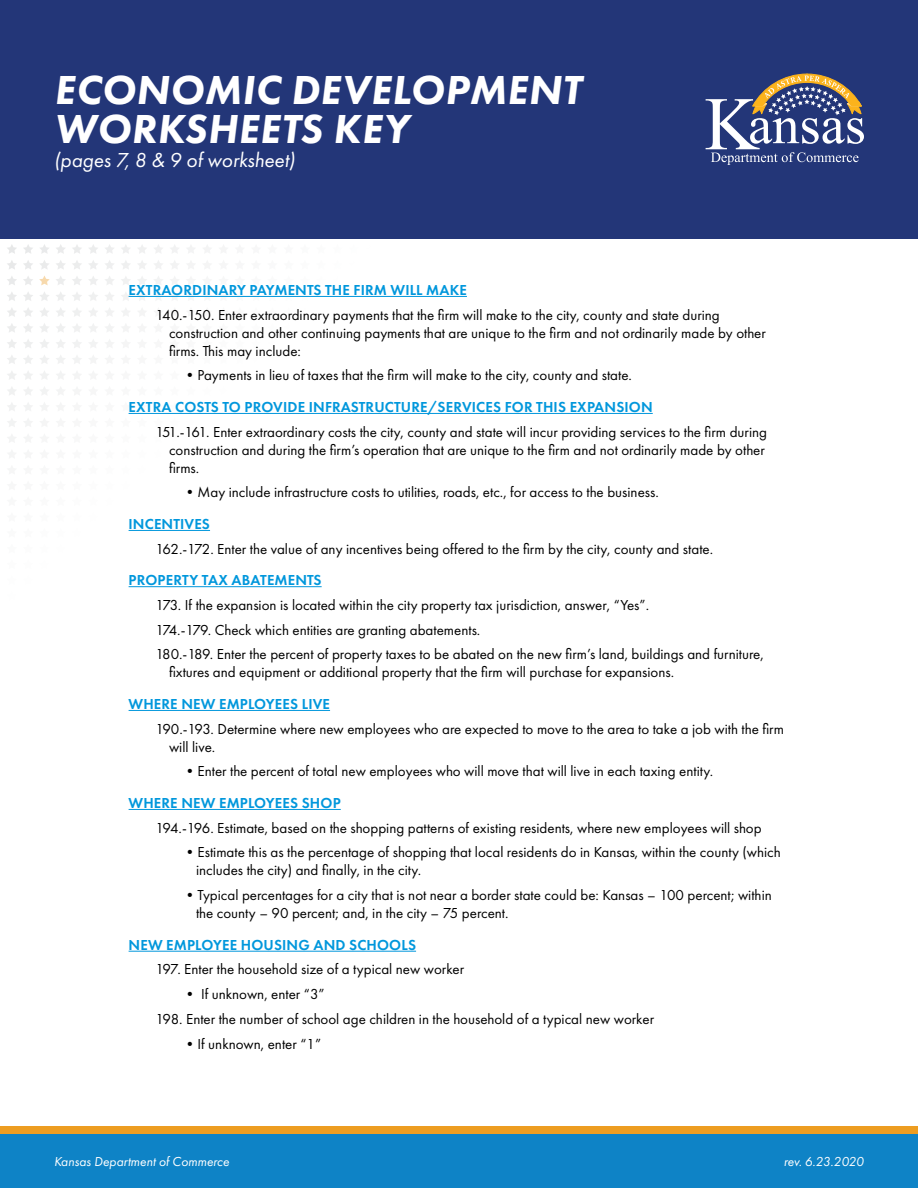
<style>
.page{position:relative;width:918px;height:1188px;background:#fff}
.page>*{position:absolute;margin:0;border:0;box-sizing:border-box;transform-origin:0 0}
.t1{font:italic 800 42px/39px "Futura PT";letter-spacing:.01em;color:#fff}
.t2{font:italic 21px "Futura PT";color:#fff}
.t3{font:15px/18px "Futura PT";color:#000}
.t4{font:600 15px "Futura PT";letter-spacing:.01em;color:#0097dc}
.t5{font:italic 13.5px "Futura PT";color:#fff}
</style>
<div class="page">
<div style="left:0;top:1126px;width:918px;height:54px;background:#ed9d21"></div>
<svg style="left:7px;top:245px;width:9px;height:9px"></svg>
<svg style="left:24px;top:245px;width:9px;height:9px"></svg>
<svg style="left:40px;top:244px;width:9px;height:9px"></svg>
<svg style="left:56px;top:245px;width:9px;height:9px"></svg>
<svg style="left:73px;top:245px;width:8px;height:8px"></svg>
<svg style="left:89px;top:245px;width:25px;height:8px"></svg>
<svg style="left:122px;top:245px;width:8px;height:8px"></svg>
<svg style="left:138px;top:245px;width:8px;height:8px"></svg>
<svg style="left:154px;top:245px;width:25px;height:8px"></svg>
<svg style="left:187px;top:246px;width:8px;height:7px"></svg>
<svg style="left:203px;top:245px;width:8px;height:8px"></svg>
<svg style="left:7px;top:260px;width:10px;height:9px"></svg>
<svg style="left:23px;top:260px;width:10px;height:9px"></svg>
<svg style="left:40px;top:260px;width:9px;height:9px"></svg>
<svg style="left:56px;top:260px;width:9px;height:9px"></svg>
<svg style="left:73px;top:261px;width:8px;height:8px"></svg>
<svg style="left:89px;top:260px;width:25px;height:9px"></svg>
<svg style="left:122px;top:261px;width:8px;height:8px"></svg>
<svg style="left:138px;top:261px;width:8px;height:8px"></svg>
<svg style="left:155px;top:261px;width:23px;height:8px"></svg>
<svg style="left:187px;top:262px;width:8px;height:7px"></svg>
<svg style="left:7px;top:276px;width:10px;height:9px"></svg>
<svg style="left:23px;top:276px;width:10px;height:9px"></svg>
<svg style="left:39px;top:276px;width:11px;height:9px"></svg>
<svg style="left:56px;top:276px;width:9px;height:9px"></svg>
<svg style="left:72px;top:277px;width:10px;height:8px"></svg>
<svg style="left:89px;top:276px;width:25px;height:9px"></svg>
<svg style="left:121px;top:277px;width:9px;height:8px"></svg>
<svg style="left:138px;top:277px;width:8px;height:8px"></svg>
<svg style="left:154px;top:276px;width:24px;height:8px"></svg>
<svg style="left:7px;top:292px;width:10px;height:9px"></svg>
<svg style="left:23px;top:292px;width:10px;height:9px"></svg>
<svg style="left:40px;top:292px;width:9px;height:9px"></svg>
<svg style="left:56px;top:292px;width:9px;height:9px"></svg>
<svg style="left:72px;top:293px;width:10px;height:8px"></svg>
<svg style="left:89px;top:292px;width:25px;height:9px"></svg>
<svg style="left:121px;top:293px;width:10px;height:8px"></svg>
<svg style="left:137px;top:293px;width:10px;height:7px"></svg>
<svg style="left:153px;top:292px;width:27px;height:8px"></svg>
<svg style="left:267px;top:295px;width:27px;height:1px"></svg>
<svg style="left:381px;top:295px;width:27px;height:1px"></svg>
<svg style="left:7px;top:308px;width:9px;height:9px"></svg>
<svg style="left:24px;top:308px;width:9px;height:9px"></svg>
<svg style="left:40px;top:308px;width:9px;height:8px"></svg>
<svg style="left:56px;top:308px;width:9px;height:8px"></svg>
<svg style="left:73px;top:308px;width:8px;height:8px"></svg>
<svg style="left:89px;top:308px;width:25px;height:8px"></svg>
<svg style="left:122px;top:308px;width:8px;height:8px"></svg>
<svg style="left:138px;top:309px;width:8px;height:7px"></svg>
<svg style="left:8px;top:324px;width:8px;height:8px"></svg>
<svg style="left:24px;top:324px;width:8px;height:8px"></svg>
<svg style="left:40px;top:323px;width:9px;height:9px"></svg>
<svg style="left:57px;top:324px;width:8px;height:8px"></svg>
<svg style="left:73px;top:324px;width:8px;height:8px"></svg>
<svg style="left:89px;top:324px;width:24px;height:8px"></svg>
<svg style="left:122px;top:324px;width:8px;height:8px"></svg>
<svg style="left:7px;top:340px;width:10px;height:24px"></svg>
<svg style="left:24px;top:339px;width:9px;height:25px"></svg>
<svg style="left:40px;top:339px;width:9px;height:24px"></svg>
<svg style="left:56px;top:339px;width:9px;height:24px"></svg>
<svg style="left:73px;top:340px;width:8px;height:24px"></svg>
<svg style="left:89px;top:340px;width:24px;height:23px"></svg>
<svg style="left:7px;top:371px;width:9px;height:9px"></svg>
<svg style="left:24px;top:371px;width:9px;height:9px"></svg>
<svg style="left:40px;top:371px;width:9px;height:8px"></svg>
<svg style="left:56px;top:371px;width:9px;height:8px"></svg>
<svg style="left:73px;top:372px;width:8px;height:7px"></svg>
<svg style="left:8px;top:387px;width:8px;height:8px"></svg>
<svg style="left:24px;top:387px;width:8px;height:8px"></svg>
<svg style="left:40px;top:387px;width:8px;height:8px"></svg>
<svg style="left:57px;top:387px;width:7px;height:8px"></svg>
<svg style="left:8px;top:403px;width:8px;height:24px"></svg>
<svg style="left:24px;top:403px;width:8px;height:23px"></svg>
<svg style="left:41px;top:403px;width:7px;height:21px"></svg>
<svg style="left:153px;top:412px;width:27px;height:1px"></svg>
<svg style="left:267px;top:412px;width:27px;height:1px"></svg>
<svg style="left:381px;top:412px;width:27px;height:1px"></svg>
<svg style="left:8px;top:435px;width:8px;height:7px"></svg>
<svg style="left:24px;top:435px;width:5px;height:5px"></svg>
<svg style="left:8px;top:451px;width:5px;height:5px"></svg>
<svg style="left:153px;top:529px;width:27px;height:1px"></svg>
<svg style="left:153px;top:709px;width:27px;height:1px"></svg>
<svg style="left:267px;top:709px;width:27px;height:1px"></svg>
<svg style="left:495px;top:412px;width:27px;height:1px"></svg>
<svg style="left:609px;top:412px;width:27px;height:1px"></svg>
<div style="left:0;top:0;width:918px;height:238px;background:#233678"></div>
<div style="left:0;top:1134px;width:918px;height:54px;background:#0e83c6"></div>
<svg style="left:757px;top:74px;width:75px;height:70px"></svg>
<svg style="left:773px;top:76px;width:53px;height:68px"></svg>
<svg style="left:822px;top:79px;width:42px;height:65px"></svg>
<svg style="left:706px;top:99px;width:54px;height:63px"></svg>
<svg style="left:727px;top:154px;width:47px;height:10px"></svg>
<svg style="left:774px;top:152px;width:50px;height:10px"></svg>
<svg style="left:824px;top:155px;width:35px;height:7px"></svg>
<hr style="left:129px;top:296px;width:338px;height:1px;background:#0097dc">
<hr style="left:129px;top:413px;width:524px;height:1px;background:#0097dc">
<hr style="left:129px;top:530px;width:81px;height:1px;background:#0097dc">
<hr style="left:129px;top:586px;width:193px;height:1px;background:#0097dc">
<hr style="left:129px;top:710px;width:201px;height:1px;background:#0097dc">
<hr style="left:129px;top:809px;width:212px;height:1px;background:#0097dc">
<hr style="left:129px;top:951px;width:287px;height:1px;background:#0097dc">
<h1 class="t1" style="left:54px;top:69px;width:529px">ECONOMIC DEVELOPMENT<br>WORKSHEETS KEY</h1>
<h2 class="t2" style="left:54px;top:147px;width:243px">(pages 7, 8 &amp; 9 of worksheet)</h2>
<p class="t4" style="left:129px;top:281px;width:340px">EXTRAORDINARY PAYMENTS THE FIRM WILL MAKE</p>
<p class="t3" style="left:169px;top:306px;width:598px;text-indent:-14px">140.-150. Enter extraordinary payments that the firm will make to the city, county and state during construction and other continuing payments that are unique to the firm and not ordinarily made by other firms. This may include:</p>
<p class="t3" style="left:183px;top:366px;width:451px">•Payments in lieu of taxes that the firm will make to the city, county and state.</p>
<p class="t4" style="left:129px;top:398px;width:526px">EXTRA COSTS TO PROVIDE INFRASTRUCTURE/SERVICES FOR THIS EXPANSION</p>
<p class="t3" style="left:169px;top:423px;width:600px;text-indent:-14px">151.-161. Enter extraordinary costs the city, county and state will incur providing services to the firm during construction and during the firm’s operation that are unique to the firm and not ordinarily made by other firms.</p>
<p class="t3" style="left:183px;top:483px;width:478px">•May include infrastructure costs to utilities, roads, etc., for access to the business.</p>
<p class="t4" style="left:129px;top:515px;width:83px">INCENTIVES</p>
<p class="t3" style="left:156px;top:540px;width:559px">162.-172. Enter the value of any incentives being offered to the firm by the city, county and state.</p>
<p class="t4" style="left:129px;top:571px;width:194px">PROPERTY TAX ABATEMENTS</p>
<p class="t3" style="left:156px;top:592px;width:610px;line-height:24.8px">173. If the expansion is located within the city property tax jurisdiction, answer, “Yes”.<br>174.-179. Check which entities are granting abatements.<br>180.-189. Enter the percent of property taxes to be abated on the new firm’s land, buildings and furniture,</p>
<p class="t3" style="left:169px;top:663px;width:507px">fixtures and equipment or additional property that the firm will purchase for expansions.</p>
<p class="t4" style="left:129px;top:695px;width:203px">WHERE NEW EMPLOYEES LIVE</p>
<p class="t3" style="left:169px;top:720px;width:616px;text-indent:-14px">190.-193. Determine where new employees who are expected to move to the area to take a job with the firm will live.</p>
<p class="t3" style="left:183px;top:762px;width:532px">•Enter the percent of total new employees who will move that will live in each taxing entity.</p>
<p class="t4" style="left:129px;top:794px;width:214px">WHERE NEW EMPLOYEES SHOP</p>
<p class="t3" style="left:156px;top:819px;width:608px">194.-196. Estimate, based on the shopping patterns of existing residents, where new employees will shop</p>
<p class="t3" style="left:196px;top:843px;width:586px;text-indent:-14px">•Estimate this as the percentage of shopping that local residents do in Kansas, within the county (which includes the city) and finally, in the city.</p>
<p class="t3" style="left:196px;top:886px;width:577px;text-indent:-14px">•Typical percentages for a city that is not near a border state could be: Kansas – 100 percent; within the county – 90 percent; and, in the city – 75 percent.</p>
<p class="t4" style="left:129px;top:935px;width:289px">NEW EMPLOYEE HOUSING AND SCHOOLS</p>
<p class="t3" style="left:156px;top:960px;width:310px">197. Enter the household size of a typical new worker</p>
<p class="t3" style="left:156px;top:982px;width:500px;line-height:24.8px;text-indent:27px">• If unknown, enter “3”<br>198. Enter the number of school age children in the household of a typical new worker</p>
<p class="t3" style="left:183px;top:1035px;width:140px">•If unknown, enter “1”</p>
<p class="t5" style="left:54px;top:1154px;width:177px">Kansas Department of Commerce</p>
<p class="t5" style="left:784px;top:1154px;width:82px">rev. 6.23.2020</p>
</div>
